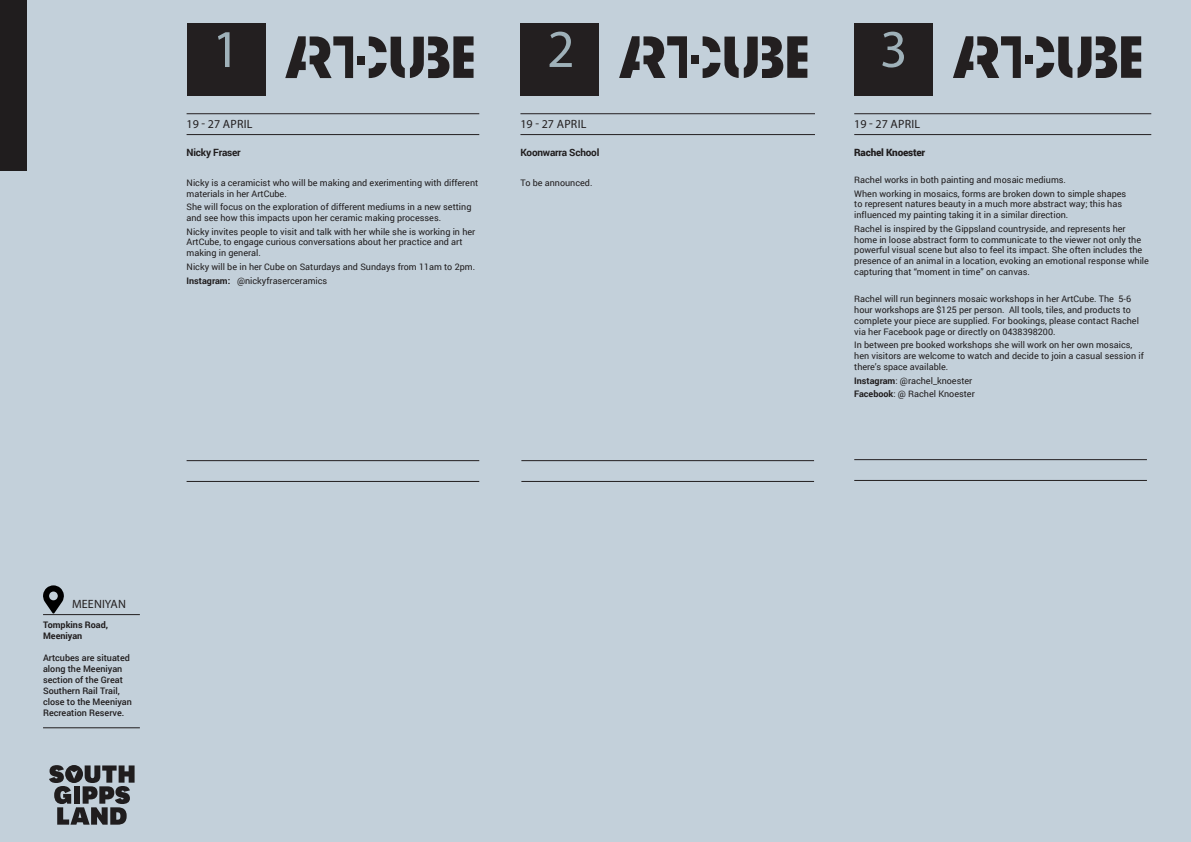
<style>
.page{position:relative;width:1191px;height:842px;background:#c3d0da}
.page>*{position:absolute;margin:0;border:0;box-sizing:border-box;transform-origin:0 0}
.bodycopy{font:53.5px "Myriad Pro";color:#9fb1b9}
.dates_month{font:12px "Myriad Pro";letter-spacing:.02em;color:#231f20}
.town_name{font:12px "Myriad Pro";letter-spacing:.01em;color:#231f20}
.title_of_show{font:700 10px "Roboto";letter-spacing:-.02em;color:#201d1e}
.artist_name{font:900 10px "Roboto";letter-spacing:-.02em;color:#201d1e}
.bodycopy-2{font:9px/10.8px "Roboto";color:#201d1e}
.town_location{font:500 9px/11px "Roboto";color:#201d1e}
.town_location-2{font:700 9px/11px "Roboto";color:#201d1e}
.s1{font-weight:700}
</style>
<div class="page">
<hr style="left:521px;top:460px;width:293px;height:1px;background:#231f20">
<hr style="left:521px;top:481px;width:293px;height:1px;background:#231f20">
<hr style="left:854px;top:459px;width:293px;height:1px;background:#231f20">
<hr style="left:854px;top:480px;width:293px;height:1px;background:#231f20">
<div style="left:0;top:0;width:26px;height:171px;background:#201d1e"></div>
<svg style="left:49px;top:765px;width:86px;height:60px"></svg>
<hr style="left:43px;top:614px;width:97px;height:1px;background:#231f20">
<hr style="left:43px;top:727px;width:97px;height:1px;background:#201d1e">
<svg style="left:43px;top:585px;width:21px;height:28px"></svg>
<hr style="left:520px;top:113px;width:295px;height:1px;background:#231f20">
<hr style="left:520px;top:134px;width:295px;height:1px;background:#231f20">
<hr style="left:187px;top:460px;width:292px;height:1px;background:#231f20">
<hr style="left:187px;top:481px;width:292px;height:1px;background:#231f20">
<hr style="left:854px;top:113px;width:297px;height:1px;background:#231f20">
<hr style="left:854px;top:134px;width:297px;height:1px;background:#231f20">
<hr style="left:187px;top:113px;width:292px;height:1px;background:#231f20">
<hr style="left:187px;top:134px;width:292px;height:1px;background:#231f20">
<svg style="left:953px;top:36px;width:67px;height:42px"></svg>
<div style="left:1024px;top:56px;width:8px;height:8px;background:#231f20"></div>
<svg style="left:1036px;top:36px;width:105px;height:42px"></svg>
<svg style="left:285px;top:36px;width:68px;height:42px"></svg>
<div style="left:357px;top:56px;width:8px;height:8px;background:#231f20"></div>
<svg style="left:369px;top:36px;width:104px;height:42px"></svg>
<svg style="left:619px;top:36px;width:68px;height:42px"></svg>
<div style="left:691px;top:56px;width:7px;height:8px;background:#231f20"></div>
<svg style="left:744px;top:36px;width:63px;height:42px"></svg>
<svg style="left:702px;top:36px;width:36px;height:42px"></svg>
<div style="left:854px;top:23px;width:79px;height:72px;background:#231f20"></div>
<div style="left:520px;top:23px;width:79px;height:72px;background:#231f20"></div>
<div style="left:187px;top:23px;width:78px;height:72px;background:#231f20"></div>
<p class="bodycopy" style="left:212px;top:16px;width:29px">1</p>
<p class="bodycopy" style="left:547px;top:16px;width:29px">2</p>
<p class="bodycopy" style="left:880px;top:16px;width:29px">3</p>
<p class="dates_month" style="left:187px;top:117px;width:67px">19 - 27 APRIL</p>
<p class="dates_month" style="left:520px;top:117px;width:67px">19 - 27 APRIL</p>
<p class="dates_month" style="left:854px;top:117px;width:67px">19 - 27 APRIL</p>
<p class="title_of_show" style="left:187px;top:145px;width:56px">Nicky Fraser</p>
<p class="bodycopy-2" style="left:187px;top:177px;width:293px">Nicky is a ceramicist who will be making and exerimenting with different materials in her ArtCube.</p>
<p class="bodycopy-2" style="left:187px;top:201px;width:286px">She will focus on the exploration of different mediums in a new setting and see how this impacts upon her ceramic making processes.</p>
<p class="bodycopy-2" style="left:187px;top:226px;width:290px">Nicky invites people to visit and talk with her while she is working in her<br>ArtCube, to engage curious conversations about her practice and art making in general.</p>
<p class="bodycopy-2" style="left:187px;top:261px;width:290px">Nicky will be in her Cube on Saturdays and Sundays from 11am to 2pm.</p>
<p class="bodycopy-2" style="left:187px;top:275px;width:142px"><span class="s1">Instagram:</span> @nickyfraserceramics</p>
<p class="title_of_show" style="left:520px;top:145px;width:80px">Koonwarra School</p>
<p class="bodycopy-2" style="left:520px;top:177px;width:73px">To be announced.</p>
<p class="artist_name" style="left:854px;top:145px;width:73px">Rachel Knoester</p>
<p class="bodycopy-2" style="left:854px;top:174px;width:213px">Rachel works in both painting and mosaic mediums.</p>
<p class="bodycopy-2" style="left:854px;top:188px;width:273px">When working in mosaics, forms are broken down to simple shapes to represent natures beauty in a much more abstract way; this has influenced my painting taking it in a similar direction.</p>
<p class="bodycopy-2" style="left:854px;top:223px;width:296px">Rachel is inspired by the Gippsland countryside, and represents her home in loose abstract form to communicate to the viewer not only the powerful visual scene but also to feel its impact. She often includes the presence of an animal in a location, evoking an emotional response while capturing that “moment in time” on canvas.</p>
<p class="bodycopy-2" style="left:854px;top:293px;width:286px">Rachel will run beginners mosaic workshops in her ArtCube. The 5-6 hour workshops are $125 per person. All tools, tiles, and products to complete your piece are supplied. For bookings, please contact Rachel via her Facebook page or directly on 0438398200.</p>
<p class="bodycopy-2" style="left:854px;top:339px;width:291px">In between pre booked workshops she will work on her own mosaics, hen visitors are welcome to watch and decide to join a casual session if there’s space available.</p>
<p class="bodycopy-2" style="left:854px;top:375px;width:120px"><span class="s1">Instagram</span>: @rachel_knoester</p>
<p class="bodycopy-2" style="left:854px;top:388px;width:122px"><span class="s1">Facebook</span>: @ Rachel Knoester</p>
<p class="town_name" style="left:72px;top:597px;width:55px">MEENIYAN</p>
<p class="town_location-2" style="left:43px;top:619px;width:67px">Tompkins Road,<br>Meeniyan</p>
<p class="town_location" style="left:43px;top:652px;width:90px">Artcubes are situated along the Meeniyan section of the Great<br>Southern Rail Trail, close to the Meeniyan<br>Recreation Reserve.</p>
</div>
